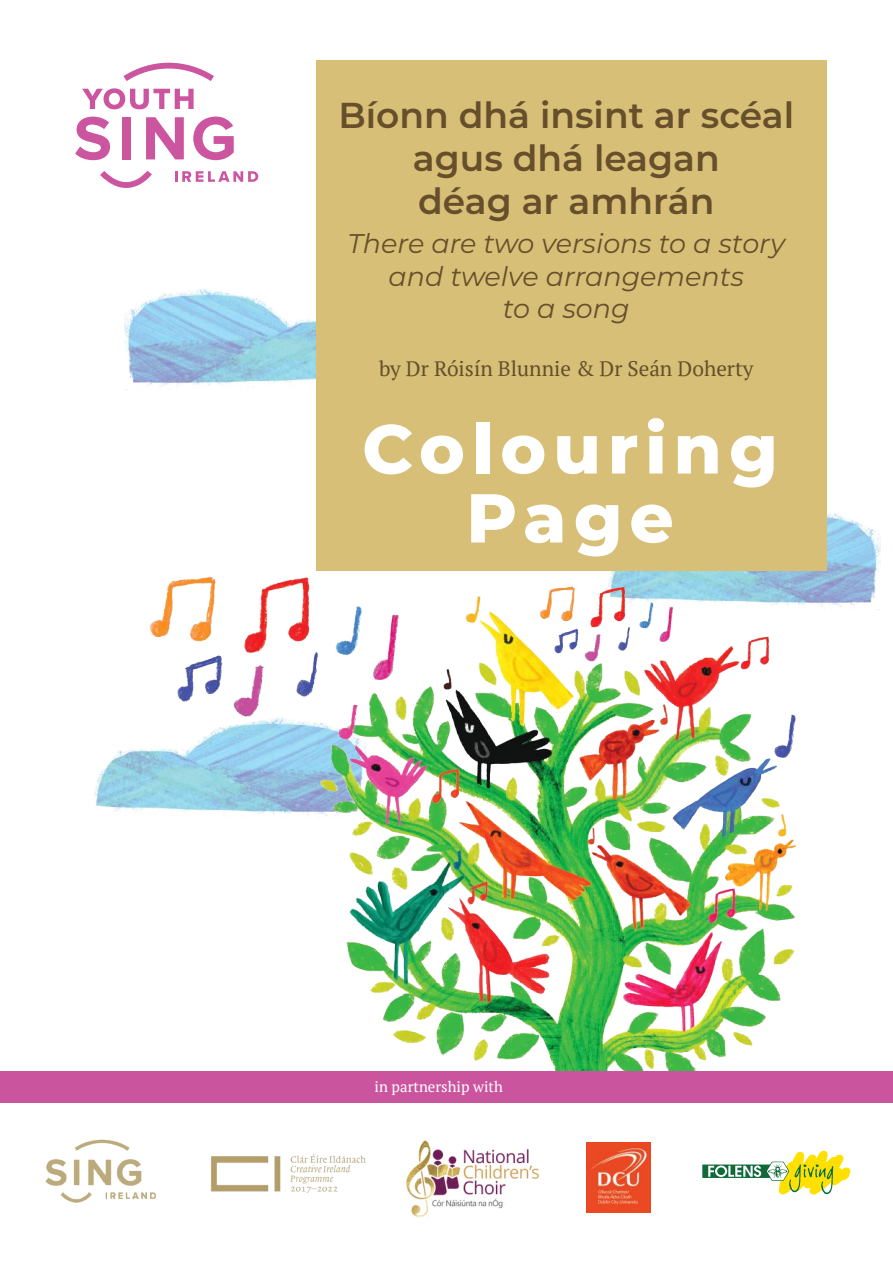
<style>
.page{position:relative;width:893px;height:1263px;background:#fff}
.page>*{position:absolute;margin:0;border:0;box-sizing:border-box;transform-origin:0 0}
.t1{font:800 69px/69px "Montserrat";letter-spacing:.1em;color:#fff;text-align:center}
.t2{font:600 36px/43.2px "Montserrat";color:#664f2a;text-align:center}
.t3{font:italic 27px/32.4px "Montserrat";color:#664f2a;text-align:center}
.t4{font:21px "PT Serif";color:#664f2a}
.t5{font:15px "PT Serif";color:#fff}
</style>
<div class="page">
<img style="left:609px;top:496px;width:271px;height:114px">
<img style="left:125px;top:289px;width:191px;height:101px">
<img style="left:94px;top:724px;width:221px;height:92px">
<img style="left:315px;top:581px;width:487px;height:490px">
<div style="left:316px;top:61px;width:510px;height:510px;background:#d8bf78"></div>
<svg style="left:75px;top:117px;width:35px;height:43px"></svg>
<div style="left:122px;top:117px;width:9px;height:42px;background:#cc55a0"></div>
<svg style="left:146px;top:117px;width:38px;height:42px"></svg>
<svg style="left:193px;top:117px;width:41px;height:43px"></svg>
<svg style="left:100px;top:171px;width:52px;height:17px"></svg>
<svg style="left:123px;top:63px;width:91px;height:18px"></svg>
<svg style="left:175px;top:171px;width:83px;height:11px"></svg>
<svg style="left:82px;top:88px;width:112px;height:21px"></svg>
<div style="left:0;top:1071px;width:893px;height:31px;background:#cb549f"></div>
<img style="left:45px;top:1139px;width:112px;height:64px">
<img style="left:406px;top:1140px;width:133px;height:77px">
<img style="left:587px;top:1142px;width:64px;height:70px">
<div style="left:702px;top:1164px;width:76px;height:14px;background:#0f6938"></div>
<svg style="left:708px;top:1150px;width:143px;height:45px"></svg>
<img style="left:210px;top:1154px;width:156px;height:39px">
<img style="left:150px;top:576px;width:274px;height:148px">
<h2 class="t2" style="left:338px;top:92px;width:457px">Bíonn dhá insint ar scéal agus dhá leagan<br>déag ar amhrán</h2>
<p class="t3" style="left:347px;top:227px;width:439px">There are two versions to a story and twelve arrangements<br>to a song</p>
<p class="t4" style="left:379px;top:355px;width:376px">by Dr Róisín Blunnie &amp; Dr Seán Doherty</p>
<h1 class="t1" style="left:362px;top:411px;width:417px">Colouring<br>Page</h1>
<p class="t5" style="left:375px;top:1077px;width:130px">in partnership with</p>
</div>
